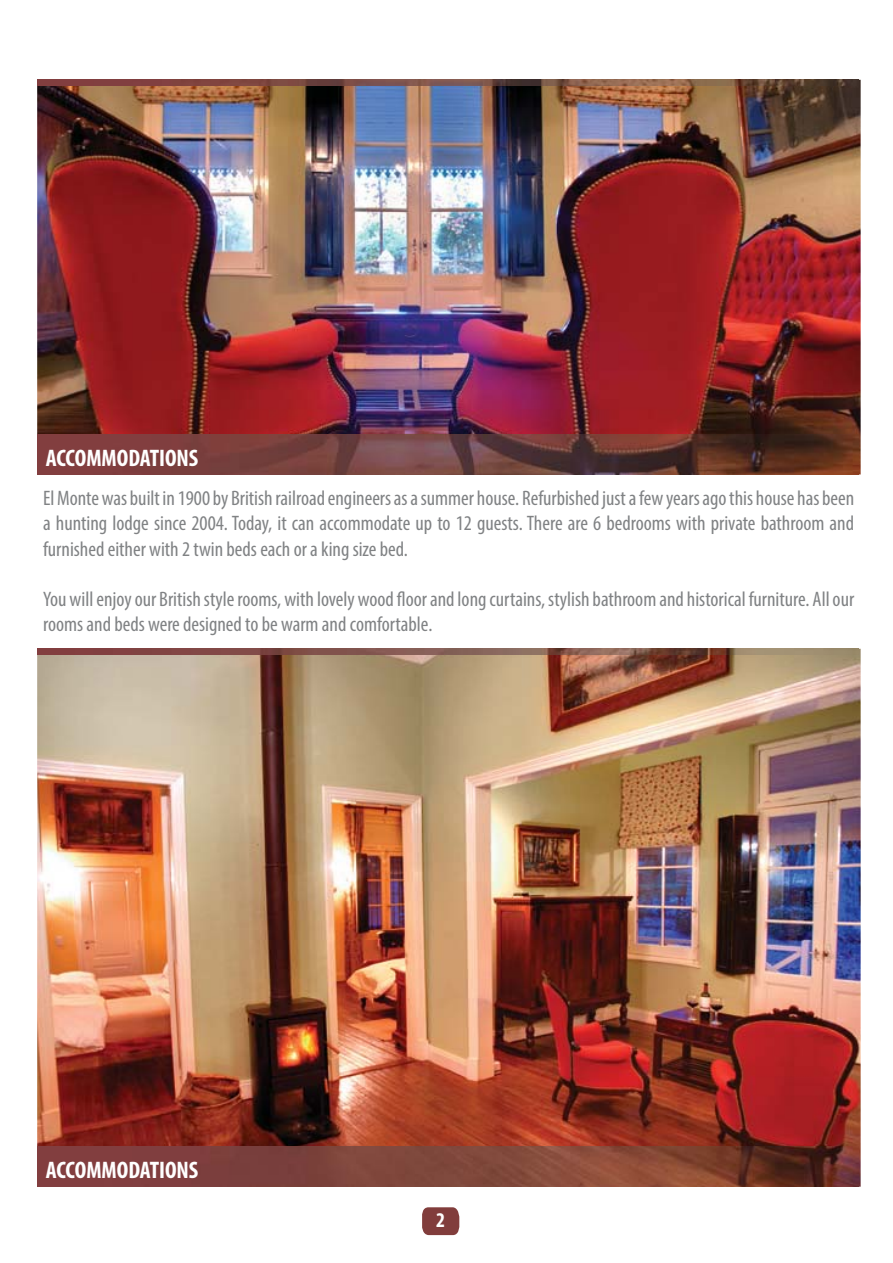
<style>
.page{position:relative;width:893px;height:1263px;background:#fff}
.page>*{position:absolute;margin:0;border:0;box-sizing:border-box;transform-origin:0 0}
.t1{font:700 condensed 24px "Myriad Pro";color:#fff}
.t2{font:condensed 21px/25.2px "Myriad Pro";color:#808284;text-align:justify}
.t3{font:700 condensed 21px "Myriad Pro";color:#fff}
</style>
<div class="page">
<img style="left:37px;top:80px;width:824px;height:394px">
<img style="left:37px;top:435px;width:822px;height:39px">
<img style="left:37px;top:80px;width:822px;height:6px">
<img style="left:37px;top:649px;width:824px;height:538px">
<img style="left:37px;top:1147px;width:822px;height:40px">
<img style="left:37px;top:649px;width:822px;height:6px">
<svg style="left:422px;top:1207px;width:37px;height:28px"></svg>
<p class="t1" style="left:46px;top:450px;width:154px">ACCOMMODATIONS</p>
<p class="t2" style="left:43px;top:488px;width:813px">El Monte was built in 1900 by British railroad engineers as a summer house. Refurbished just a few years ago this house has been a hunting lodge since 2004. Today, it can accommodate up to 12 guests. There are 6 bedrooms with private bathroom and furnished either with 2 twin beds each or a king size bed.</p>
<p class="t2" style="left:43px;top:588px;width:813px">You will enjoy our British style rooms, with lovely wood floor and long curtains, stylish bathroom and historical furniture. All our rooms and beds were designed to be warm and comfortable.</p>
<p class="t1" style="left:46px;top:1162px;width:154px">ACCOMMODATIONS</p>
<p class="t3" style="left:436px;top:1213px;width:10px">2</p>
</div>
